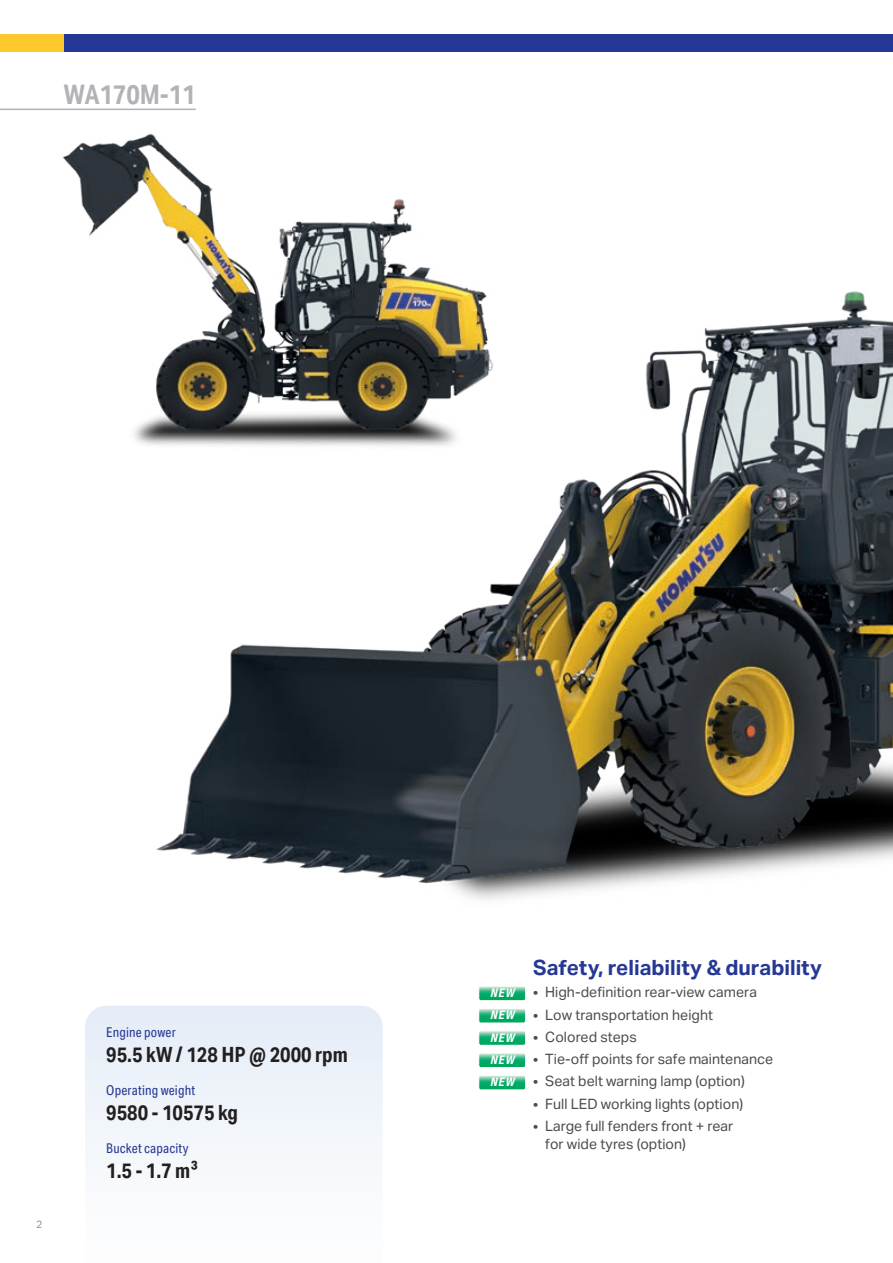
<style>
.page{position:relative;width:893px;height:1263px;background:#fff}
.page>*{position:absolute;margin:0;border:0;box-sizing:border-box;transform-origin:0 0}
.t1{font:700 27px "Aktiv Grotesk Cd";color:#b2b3b7}
.t2{font:700 21px "Aktiv Grotesk Cd";color:#231f20}
.t3{font:700 21px "Aktiv Grotesk";color:#263895}
.t4{font:14.25px/18px "Aktiv Grotesk";color:#4b4c4d}
.t5{font:13.5px "Aktiv Grotesk Cd";letter-spacing:.01em;color:#263895}
.t6{font:italic 700 condensed 12px/22.4px "Helvetica Neue LT Pro";letter-spacing:.1em;color:#fff;text-align:justify}
.t7{font:10.5px "Aktiv Grotesk";color:#939598}
</style>
<div class="page">
<div style="left:85px;top:1006px;width:298px;height:154px;background:#edf3f9"></div>
<img style="left:156px;top:291px;width:737px;height:609px">
<img style="left:43px;top:108px;width:469px;height:361px">
<svg style="left:480px;top:987px;width:44px;height:12px"></svg>
<div style="left:478px;top:985px;width:48px;height:16px;border:1px solid #fff;border-radius:2px"></div>
<svg style="left:480px;top:1010px;width:44px;height:11px"></svg>
<div style="left:478px;top:1008px;width:48px;height:15px;border:1px solid #fff;border-radius:2px"></div>
<svg style="left:480px;top:1032px;width:44px;height:12px"></svg>
<div style="left:478px;top:1030px;width:48px;height:16px;border:1px solid #fff;border-radius:2px"></div>
<svg style="left:480px;top:1054px;width:44px;height:12px"></svg>
<div style="left:478px;top:1052px;width:48px;height:16px;border:1px solid #fff;border-radius:2px"></div>
<svg style="left:480px;top:1076px;width:44px;height:12px"></svg>
<div style="left:478px;top:1074px;width:48px;height:16px;border:1px solid #fff;border-radius:2px"></div>
<hr style="left:0;top:109px;width:196px;height:1px;background:#b2b3b7">
<div style="left:0;top:34px;width:143px;height:17px;background:#fec92d"></div>
<div style="left:64px;top:34px;width:829px;height:17px;background:#263895"></div>
<h1 class="t1" style="left:64px;top:79px;width:134px">WA170M-11</h1>
<p class="t7" style="left:36px;top:1218px;width:8px">2</p>
<p class="t5" style="left:106px;top:1024px;width:71px">Engine power</p>
<h2 class="t2" style="left:106px;top:1042px;width:243px">95.5 kW / 128 HP @ 2000 rpm</h2>
<p class="t5" style="left:106px;top:1082px;width:91px">Operating weight</p>
<h2 class="t2" style="left:106px;top:1100px;width:133px">9580 - 10575 kg</h2>
<p class="t5" style="left:106px;top:1140px;width:84px">Bucket capacity</p>
<h2 class="t2" style="left:106px;top:1158px;width:93px">1.5 - 1.7 m³</h2>
<p class="t6" style="left:490px;top:982px;width:26px">NEW NEW NEW NEW NEW</p>
<h2 class="t3" style="left:533px;top:956px;width:290px">Safety, reliability &amp; durability</h2>
<p class="t4" style="left:533px;top:983px;width:225px">• High-definition rear-view camera</p>
<p class="t4" style="left:533px;top:1006px;width:181px">• Low transportation height</p>
<p class="t4" style="left:533px;top:1028px;width:105px">• Colored steps</p>
<p class="t4" style="left:533px;top:1050px;width:242px">• Tie-off points for safe maintenance</p>
<p class="t4" style="left:533px;top:1072px;width:213px">• Seat belt warning lamp (option)</p>
<p class="t4" style="left:533px;top:1095px;width:211px">• Full LED working lights (option)</p>
<p class="t4" style="left:545px;top:1117px;width:190px;text-indent:-12px">• Large full fenders front + rear for wide tyres (option)</p>
</div>
